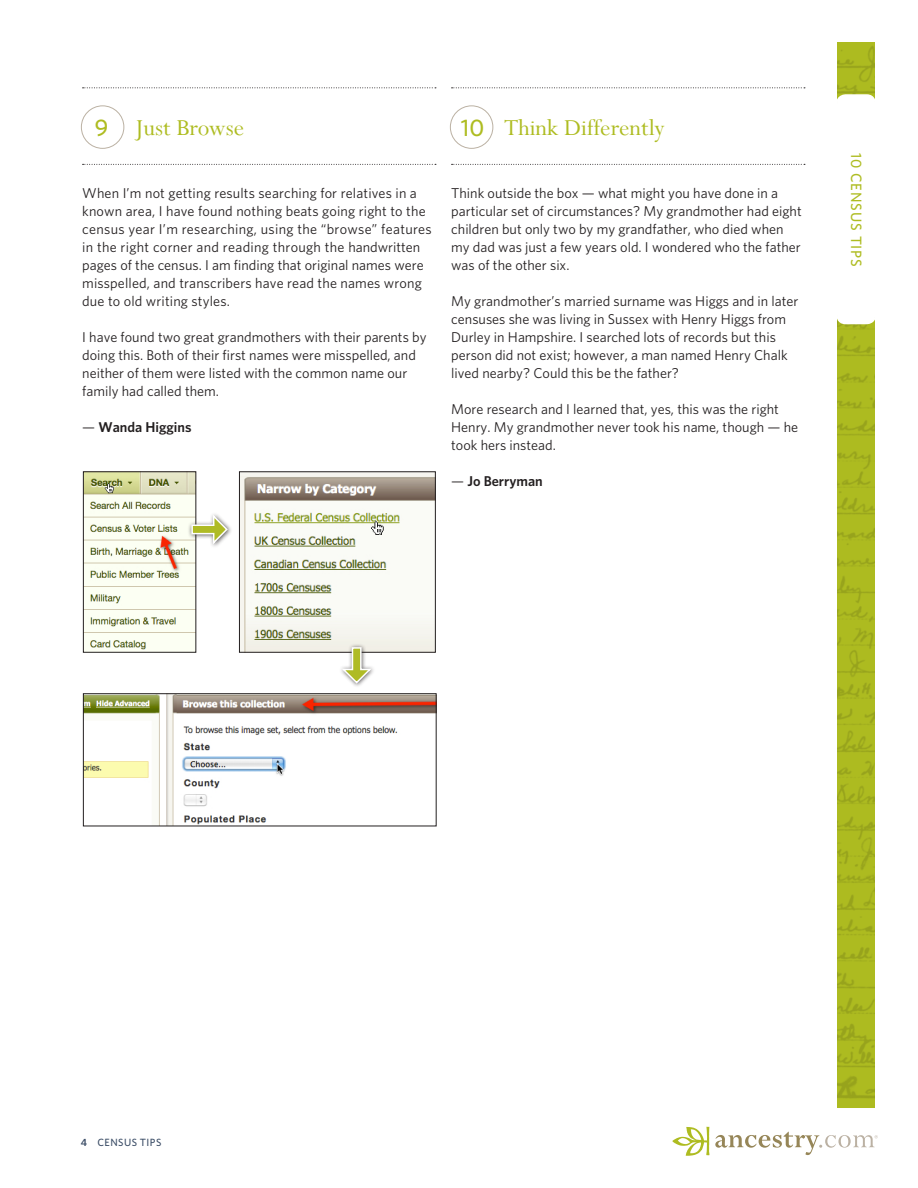
<style>
.page{position:relative;width:918px;height:1188px;background:#fff}
.page>*{position:absolute;margin:0;border:0;box-sizing:border-box;transform-origin:0 0}
.Tip_style{font:25.5px "Perpetua";color:#aebc21}
.t1{font:500 24px "Whitney";color:#aebc21}
.t2{font:500 15px "Whitney";letter-spacing:.055em;color:#aebc21}
.Tip_style-2{font:14.25px/18px "Whitney";color:#231f20}
.Tip_style-3{font:600 14.25px "Whitney";color:#231f20}
.t3{font:500 10.5px "Whitney";letter-spacing:.04em;color:#3b4d66}
.s1{font-weight:400}
.s2{font-weight:600}
</style>
<div class="page">
<img style="left:837px;top:42px;width:38px;height:1066px">
<div style="left:837px;top:95px;width:38px;height:229px;background:#fff;border-radius:9px"></div>
<div style="left:836px;top:94px;width:40px;height:230px;border:2px solid #fff;border-radius:9px"></div>
<svg style="left:672px;top:1127px;width:37px;height:29px"></svg>
<svg style="left:715px;top:1132px;width:163px;height:23px"></svg>
<svg style="left:452px;top:164px;width:353px;height:1px"></svg>
<svg style="left:452px;top:87px;width:353px;height:1px"></svg>
<div style="left:450px;top:105px;width:43px;height:44px;border:1px solid #bbb1a3;border-radius:50%"></div>
<svg style="left:83px;top:164px;width:353px;height:1px"></svg>
<svg style="left:83px;top:87px;width:353px;height:1px"></svg>
<div style="left:81px;top:105px;width:43px;height:44px;border:1px solid #bbb1a3;border-radius:50%"></div>
<img style="left:85px;top:474px;width:109px;height:176px">
<div style="left:83px;top:472px;width:113px;height:180px;border:1px solid #231f20"></div>
<img style="left:241px;top:474px;width:193px;height:176px">
<div style="left:239px;top:472px;width:197px;height:180px;border:1px solid #231f20"></div>
<img style="left:85px;top:696px;width:349px;height:128px">
<div style="left:187px;top:512px;width:46px;height:37px;background:#231f20;opacity:.75"></div>
<svg style="left:191px;top:514px;width:38px;height:32px"></svg>
<div style="left:339px;top:643px;width:37px;height:46px;background:#231f20;opacity:.75"></div>
<svg style="left:340px;top:646px;width:32px;height:39px"></svg>
<p class="t1" style="left:95px;top:113px;width:15px">9</p>
<p class="Tip_style" style="left:135px;top:111px;width:110px">Just Browse</p>
<p class="Tip_style-2" style="left:82px;top:184px;width:351px">When I’m not getting results searching for relatives in a known area, I have found nothing beats going right to the census year I’m researching, using the “browse” features in the right corner and reading through the handwritten pages of the census. I am finding that original names were misspelled, and transcribers have read the names wrong due to old writing styles.</p>
<p class="Tip_style-2" style="left:82px;top:328px;width:346px">I have found two great grandmothers with their parents by doing this. Both of their first names were misspelled, and neither of them were listed with the common name our family had called them.</p>
<p class="Tip_style-3" style="left:82px;top:419px;width:111px"><span class="s1">—</span> Wanda Higgins</p>
<p class="t1" style="left:461px;top:113px;width:25px">10</p>
<p class="Tip_style" style="left:504px;top:111px;width:162px">Think Differently</p>
<p class="Tip_style-2" style="left:451px;top:184px;width:352px">Think outside the box — what might you have done in a particular set of circumstances? My grandmother had eight children but only two by my grandfather, who died when my dad was just a few years old. I wondered who the father was of the other six.</p>
<p class="Tip_style-2" style="left:451px;top:292px;width:349px">My grandmother’s married surname was Higgs and in later censuses she was living in Sussex with Henry Higgs from Durley in Hampshire. I searched lots of records but this person did not exist; however, a man named Henry Chalk lived nearby? Could this be the father?</p>
<p class="Tip_style-2" style="left:451px;top:400px;width:348px">More research and I learned that, yes, this was the right<br>Henry. My grandmother never took his name, though — he took hers instead.</p>
<p class="Tip_style-3" style="left:451px;top:473px;width:93px"><span class="s1">—</span> Jo Berryman</p>
<p class="t2" style="left:865px;top:153px;width:116px;rotate:90deg">10 CENSUS TIPS</p>
<p class="t3" style="left:81px;top:1136px;width:82px"><span class="s2">4</span> CENSUS TIPS</p>
</div>
